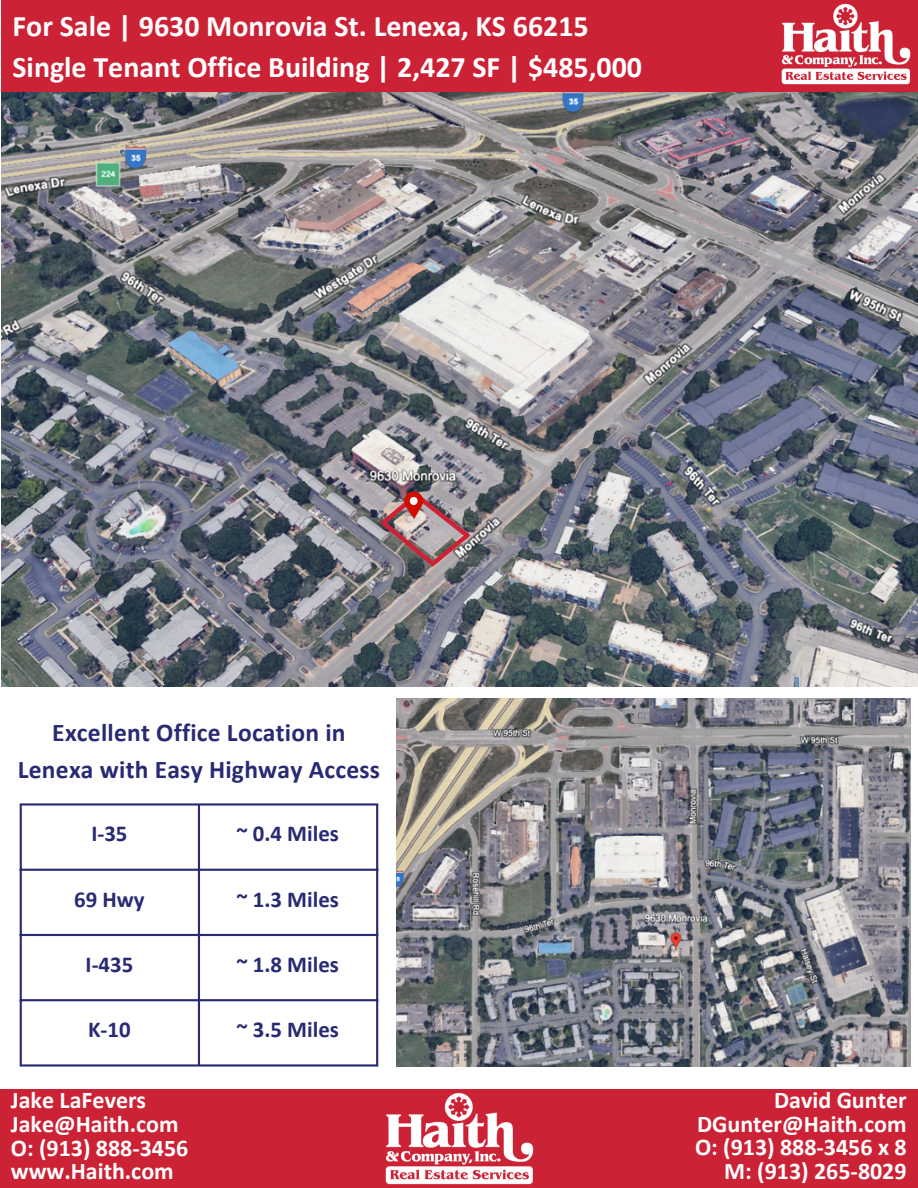
<style>
.page{position:relative;width:918px;height:1188px;background:#fff}
.page>*{position:absolute;margin:0;border:0;box-sizing:border-box;transform-origin:0 0}
.t1{font:700 30px/41.7px "Calibri";color:#fff}
.t2{font:700 25.5px/37.2px "Calibri";letter-spacing:.01em;color:#282a73;text-align:center}
.t3{font:700 24px "Calibri";color:#fff}
.t4{font:700 22.8px "Calibri";color:#282a73}
</style>
<div class="page">
<hr style="left:20px;top:806px;width:2px;height:258px;background:#282a73">
<hr style="left:198px;top:806px;width:2px;height:258px;background:#282a73">
<hr style="left:376px;top:806px;width:2px;height:258px;background:#282a73">
<hr style="left:20px;top:803px;width:358px;height:3px;background:#282a73">
<hr style="left:20px;top:869px;width:358px;height:2px;background:#282a73">
<hr style="left:20px;top:934px;width:358px;height:2px;background:#282a73">
<hr style="left:20px;top:999px;width:358px;height:2px;background:#282a73">
<hr style="left:20px;top:1064px;width:358px;height:3px;background:#282a73">
<img style="left:2px;top:92px;width:916px;height:595px">
<img style="left:376px;top:489px;width:99px;height:82px">
<img style="left:397px;top:699px;width:514px;height:368px">
<div style="left:0;top:1089px;width:918px;height:99px;background:#cc2236"></div>
<img style="left:385px;top:1092px;width:149px;height:93px">
<div style="left:2px;top:0;width:916px;height:92px;background:#cc2236"></div>
<img style="left:781px;top:4px;width:130px;height:81px">
<p class="t1" style="left:13px;top:7px;width:631px">For Sale | 9630 Monrovia St. Lenexa, KS 66215<br>Single Tenant Office Building | 2,427 SF | $485,000</p>
<p class="t2" style="left:18px;top:716px;width:364px">Excellent Office Location in<br>Lenexa with Easy Highway Access</p>
<h1 class="t4" style="left:91px;top:824px;width:38px">I-35</h1>
<p class="t4" style="left:236px;top:824px;width:104px">~ 0.4 Miles</p>
<p class="t4" style="left:74px;top:890px;width:72px">69 Hwy</p>
<p class="t4" style="left:236px;top:890px;width:104px">~ 1.3 Miles</p>
<p class="t4" style="left:86px;top:955px;width:49px">I-435</p>
<p class="t4" style="left:236px;top:955px;width:104px">~ 1.8 Miles</p>
<p class="t4" style="left:88px;top:1020px;width:44px">K-10</p>
<p class="t4" style="left:236px;top:1020px;width:104px">~ 3.5 Miles</p>
<p class="t3" style="left:11px;top:1090px;width:137px">Jake LaFevers</p>
<p class="t3" style="left:11px;top:1114px;width:169px">Jake@Haith.com</p>
<p class="t3" style="left:11px;top:1138px;width:179px">O: (913) 888-3456</p>
<p class="t3" style="left:11px;top:1161px;width:164px">www.Haith.com</p>
<p class="t3" style="left:774px;top:1090px;width:134px">David Gunter</p>
<p class="t3" style="left:697px;top:1114px;width:211px">DGunter@Haith.com</p>
<p class="t3" style="left:695px;top:1137px;width:213px">O: (913) 888-3456 x 8</p>
<p class="t3" style="left:724px;top:1161px;width:184px">M: (913) 265-8029</p>
</div>
